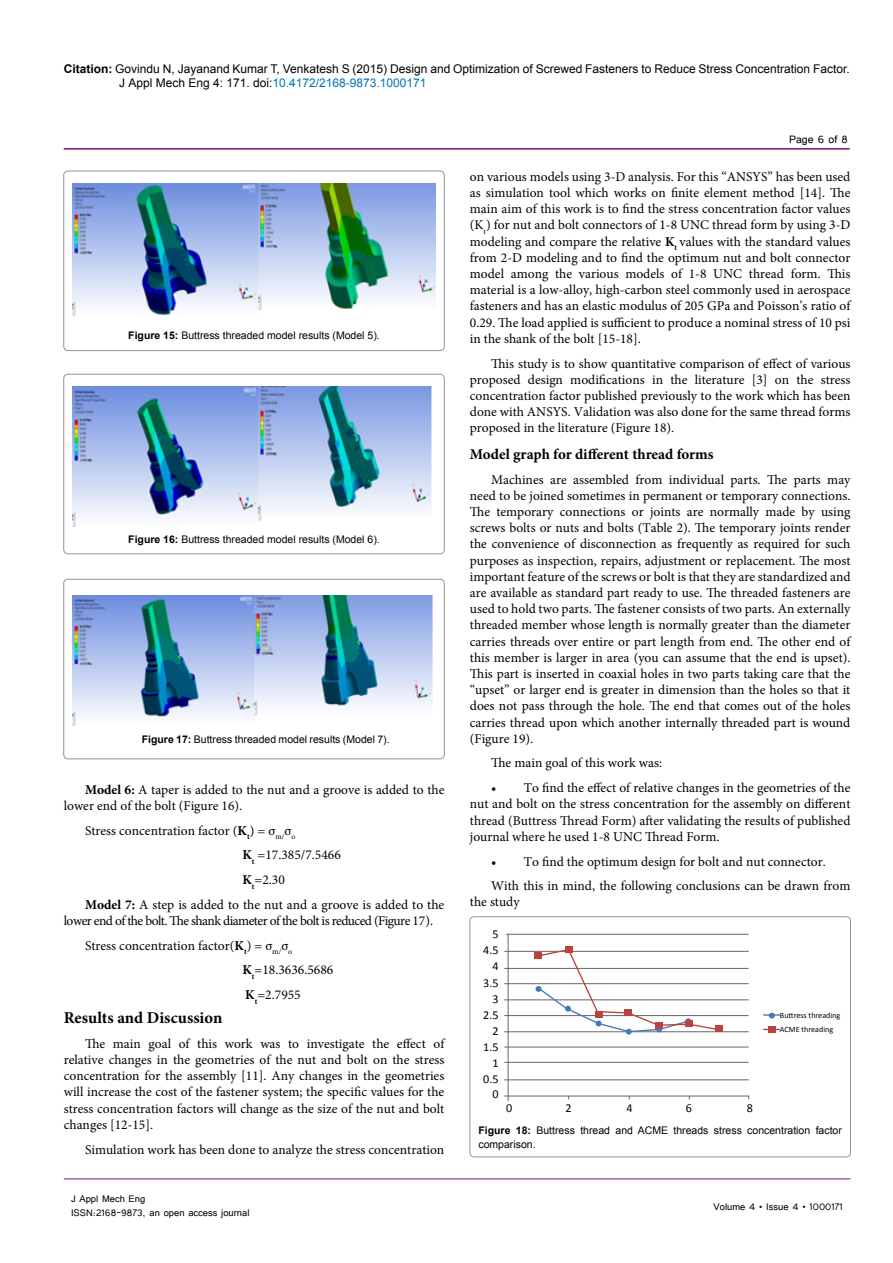
<style>
.page{position:relative;width:893px;height:1263px;background:#fff}
.page>*{position:absolute;margin:0;border:0;box-sizing:border-box;transform-origin:0 0}
.t1{font:700 16.5px "Minion Pro";color:#000}
.t2{font:700 15px "Minion Pro";letter-spacing:-.005em;color:#000}
.t3{font:13.5px/16.2px "Minion Pro";color:#000;text-align:justify}
.t4{font:13.5px "Minion Pro";letter-spacing:-.04em;color:#000}
.t5{font:13.5px "Tunga";color:#000}
.t6{font:12.15px/15.9px "Calibri";color:#000;text-align:right}
.t7{font:12px/14.4px "Arial";color:#000}
.t8{font:12px/14.4px "Tunga";color:#000}
.t9{font:10.5px/13.5px "Arial";color:#000}
.t10{font:8.1px/13.8px "Calibri";color:#000}
.s1{font-weight:700}
.s2{color:#0072bc}
</style>
<div class="page">
<hr style="left:64px;top:148px;width:786px;height:2px;background:#741472">
<hr style="left:64px;top:1179px;width:786px;height:1px;background:#741472">
<div style="left:64px;top:171px;width:380px;height:180px;border:1px solid #939598;border-radius:4px"></div>
<img style="left:72px;top:183px;width:364px;height:133px">
<div style="left:64px;top:374px;width:380px;height:180px;border:1px solid #939598;border-radius:4px"></div>
<img style="left:72px;top:386px;width:360px;height:140px">
<div style="left:64px;top:579px;width:380px;height:180px;border:1px solid #939598;border-radius:4px"></div>
<img style="left:72px;top:596px;width:361px;height:130px">
<div style="left:470px;top:917px;width:380px;height:240px;border:1px solid #939598;border-radius:4px"></div>
<hr style="left:508px;top:934px;width:1px;height:167px;background:#666565">
<hr style="left:506px;top:934px;width:243px;height:1px;background:#666565">
<hr style="left:504px;top:951px;width:245px;height:1px;background:#666565">
<hr style="left:504px;top:968px;width:245px;height:1px;background:#666565">
<hr style="left:504px;top:983px;width:245px;height:1px;background:#666565">
<hr style="left:504px;top:999px;width:245px;height:1px;background:#666565">
<hr style="left:504px;top:1015px;width:245px;height:1px;background:#666565">
<hr style="left:504px;top:1031px;width:245px;height:1px;background:#666565">
<hr style="left:504px;top:1047px;width:245px;height:1px;background:#666565">
<hr style="left:504px;top:1062px;width:245px;height:1px;background:#666565">
<hr style="left:504px;top:1079px;width:245px;height:1px;background:#666565">
<svg style="left:504px;top:1095px;width:245px;height:5px"></svg>
<div style="left:534px;top:952px;width:7px;height:7px;background:#bb423f"></div>
<div style="left:565px;top:946px;width:7px;height:7px;background:#bb423f"></div>
<div style="left:716px;top:1025px;width:7px;height:7px;background:#bb423f"></div>
<div style="left:768px;top:1026px;width:7px;height:7px;background:#bb423f"></div>
<svg style="left:536px;top:948px;width:183px;height:86px"></svg>
<svg style="left:763px;top:1013px;width:17px;height:5px"></svg>
<div style="left:685px;top:1020px;width:7px;height:7px;background:#bb423f"></div>
<p class="t7" style="left:119px;top:61px;width:732px;text-indent:-55px"><span class="s1">Citation:</span> Govindu N, Jayanand Kumar T, Venkatesh S (2015) Design and Optimization of Screwed Fasteners to Reduce Stress Concentration Factor.<br>J Appl Mech Eng 4: 171. doi:<span class="s2">10.4172/2168-9873.1000171</span></p>
<p class="t9" style="left:128px;top:329px;width:253px"><span class="s1">Figure 15:</span> Buttress threaded model results (Model 5).</p>
<p class="t9" style="left:128px;top:532px;width:253px"><span class="s1">Figure 16:</span> Buttress threaded model results (Model 6).</p>
<p class="t9" style="left:142px;top:732px;width:249px"><span class="s1">Figure 17:</span> Buttress threaded model results (Model 7).</p>
<p class="t3" style="left:64px;top:781px;width:382px;text-indent:21px"><span class="s1">Model 6:</span> A taper is added to the nut and a groove is added to the lower end of the bolt (Figure 16).</p>
<p class="t3" style="left:85px;top:822px;width:212px">Stress concentration factor (<span class="s1">K</span><sub>t</sub>) = σ<sub>m/</sub>σ<sub>o</sub></p>
<p class="t3" style="left:242px;top:847px;width:100px"><span class="s1">K</span><sub>t</sub> =17.385/7.5466</p>
<p class="t3" style="left:242px;top:872px;width:44px"><span class="s1">K</span><sub>t</sub>=2.30</p>
<p class="t3" style="left:85px;top:896px;width:361px"><span class="s1">Model 7:</span> A step is added to the nut and a groove is added to the</p>
<p class="t4" style="left:64px;top:911px;width:371px">lower end of the bolt. The shank diameter of the bolt is reduced (Figure 17).</p>
<p class="t3" style="left:85px;top:937px;width:209px">Stress concentration factor(<span class="s1">K</span><sub>t</sub>) = σ<sub>m/</sub>σ<sub>o</sub></p>
<p class="t3" style="left:242px;top:962px;width:92px"><span class="s1">K</span><sub>t</sub>=18.3636.5686</p>
<p class="t3" style="left:245px;top:987px;width:57px"><span class="s1">K</span><sub>t</sub>=2.7955</p>
<p class="t1" style="left:64px;top:1006px;width:160px">Results and Discussion</p>
<p class="t3" style="left:64px;top:1035px;width:382px;text-indent:21px">The main goal of this work was to investigate the effect of relative changes in the geometries of the nut and bolt on the stress concentration for the assembly [11]. Any changes in the geometries will increase the cost of the fastener system; the specific values for the stress concentration factors will change as the size of the nut and bolt changes [12-15].</p>
<p class="t3" style="left:85px;top:1141px;width:361px">Simulation work has been done to analyze the stress concentration</p>
<p class="t8" style="left:71px;top:1190px;width:180px">J Appl Mech Eng<br>ISSN:2168-9873, an open access journal</p>
<p class="t5" style="left:789px;top:131px;width:60px">Page 6 of 8</p>
<p class="t3" style="left:470px;top:168px;width:382px">on various models using 3-D analysis. For this “ANSYS” has been used as simulation tool which works on finite element method [14]. The main aim of this work is to find the stress concentration factor values (K<sub>t</sub>) for nut and bolt connectors of 1-8 UNC thread form by using 3-D modeling and compare the relative <span class="s1">K</span><sub>t</sub> values with the standard values from 2-D modeling and to find the optimum nut and bolt connector model among the various models of 1-8 UNC thread form. This material is a low-alloy, high-carbon steel commonly used in aerospace fasteners and has an elastic modulus of 205 GPa and Poisson’s ratio of 0.29. The load applied is sufficient to produce a nominal stress of 10 psi in the shank of the bolt [15-18].</p>
<p class="t3" style="left:470px;top:355px;width:382px;text-indent:21px">This study is to show quantitative comparison of effect of various proposed design modifications in the literature [3] on the stress concentration factor published previously to the work which has been done with ANSYS. Validation was also done for the same thread forms proposed in the literature (Figure 18).</p>
<p class="t2" style="left:470px;top:443px;width:245px">Model graph for different thread forms</p>
<p class="t3" style="left:470px;top:471px;width:382px;text-indent:21px">Machines are assembled from individual parts. The parts may need to be joined sometimes in permanent or temporary connections.<br>The temporary connections or joints are normally made by using screws bolts or nuts and bolts (Table 2). The temporary joints render the convenience of disconnection as frequently as required for such purposes as inspection, repairs, adjustment or replacement. The most important feature of the screws or bolt is that they are standardized and are available as standard part ready to use. The threaded fasteners are used to hold two parts. The fastener consists of two parts. An externally threaded member whose length is normally greater than the diameter carries threads over entire or part length from end. The other end of this member is larger in area (you can assume that the end is upset).<br>This part is inserted in coaxial holes in two parts taking care that the “upset” or larger end is greater in dimension than the holes so that it does not pass through the hole. The end that comes out of the holes carries thread upon which another internally threaded part is wound (Figure 19).</p>
<p class="t3" style="left:491px;top:755px;width:172px">The main goal of this work was:</p>
<p class="t3" style="left:470px;top:780px;width:382px;text-indent:21px">• To find the effect of relative changes in the geometries of the nut and bolt on the stress concentration for the assembly on different thread (Buttress Thread Form) after validating the results of published journal where he used 1-8 UNC Thread Form.</p>
<p class="t3" style="left:491px;top:849px;width:361px;line-height:24.8px">• To find the optimum design for bolt and nut connector.<br>With this in mind, the following conclusions can be drawn from</p>
<p class="t3" style="left:470px;top:894px;width:51px">the study</p>
<p class="t6" style="left:483px;top:926px;width:17px">5<br>4.5<br>4</p>
<p class="t6" style="left:483px;top:975px;width:17px">3.5<br>3<br>2.5<br>2<br>1.5<br>1<br>0.5<br>0</p>
<p class="t6" style="left:506px;top:1100px;width:8px">0</p>
<p class="t6" style="left:566px;top:1100px;width:8px">2</p>
<p class="t6" style="left:627px;top:1100px;width:8px">4</p>
<p class="t6" style="left:686px;top:1100px;width:8px">6</p>
<p class="t6" style="left:747px;top:1100px;width:8px">8</p>
<p class="t10" style="left:780px;top:1008px;width:62px">Buttress threading<br>ACME threading</p>
<p class="t9" style="left:478px;top:1124px;width:365px"><span class="s1">Figure 18:</span> Buttress thread and ACME threads stress concentration factor comparison.</p>
<p class="t8" style="left:713px;top:1199px;width:131px">Volume 4 • Issue 4 • 1000171</p>
</div>
